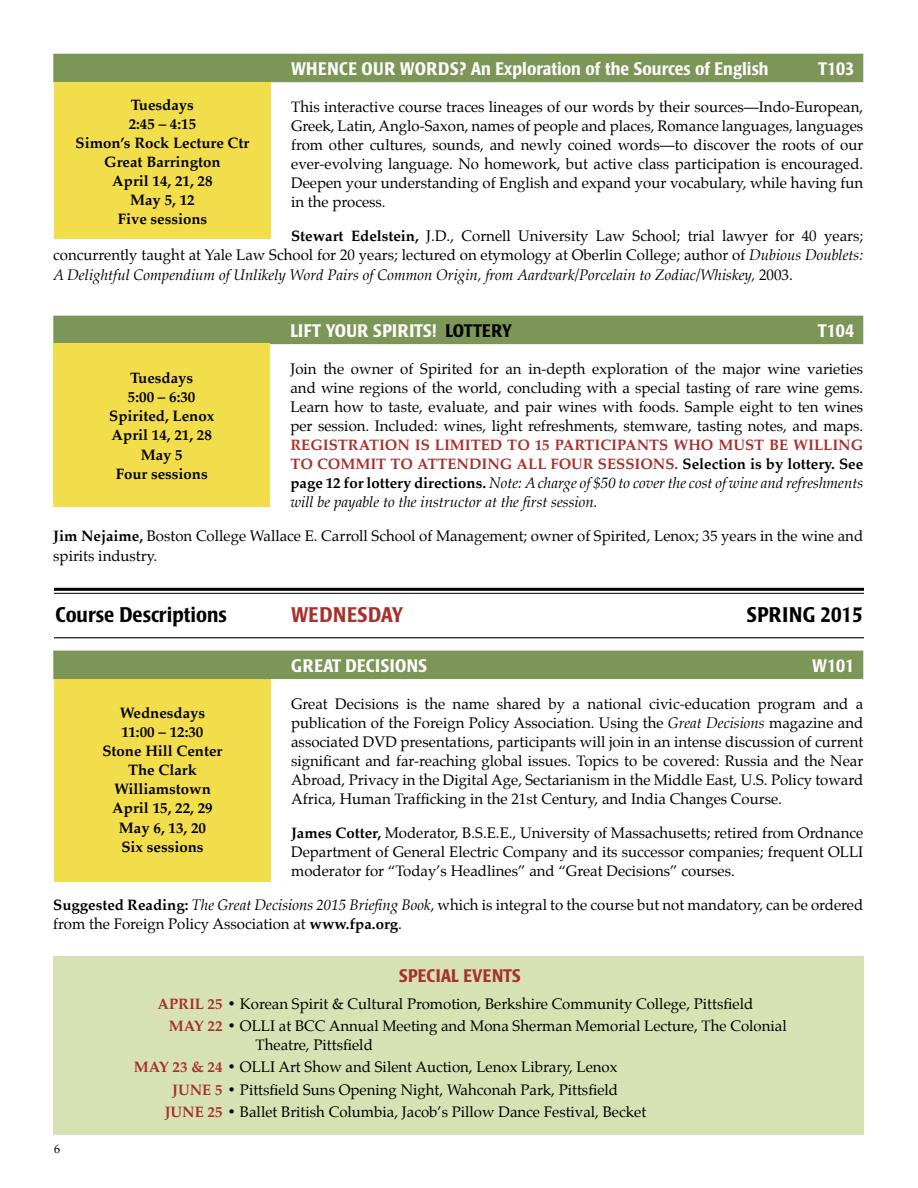
<style>
.page{position:relative;width:918px;height:1188px;background:#fff}
.page>*{position:absolute;margin:0;border:0;box-sizing:border-box;transform-origin:0 0}
.t1{font:500 condensed 21px "Poppl Laudatio";color:#000}
.t2{font:500 condensed 21px "Poppl Laudatio";letter-spacing:.02em;color:#000}
.t3{font:500 condensed 21px "Poppl Laudatio";letter-spacing:.01em;color:#a8302c}
.t4{font:500 condensed 18px "Poppl Laudatio";color:#fff}
.t5{font:500 condensed 18px "Poppl Laudatio";letter-spacing:.02em;color:#fff}
.t6{font:500 condensed 18px "Poppl Laudatio";color:#a8302c}
.t7{font:15px/19px "Palatino";color:#000;text-align:justify}
.t8{font:italic 15px/19px "Palatino";color:#000;text-align:justify}
.t9{font:700 15px/19px "Palatino";color:#000;text-align:center}
.t10{font:12px "Palatino";color:#000}
.s1{font-weight:700}
.s2{font-style:italic}
.s3{color:#000}
.s4{font-weight:700;font-style:normal;color:#a8302c}
.s5{font-weight:700;font-style:normal}
.s6{font-weight:700;color:#a8302c}
</style>
<div class="page">
<div style="left:53px;top:957px;width:810px;height:178px;background:#d6e2b3"></div>
<hr style="left:54px;top:588px;width:810px;height:3px;background:#000">
<hr style="left:54px;top:593px;width:810px;height:1px;background:#000">
<hr style="left:54px;top:637px;width:810px;height:1px;background:#000">
<div style="left:53px;top:54px;width:810px;height:28px;background:#7c9658"></div>
<div style="left:53px;top:316px;width:810px;height:28px;background:#7c9658"></div>
<div style="left:54px;top:82px;width:217px;height:157px;background:#f2dd4b"></div>
<div style="left:53px;top:343px;width:217px;height:163px;background:#f2dd4b"></div>
<div style="left:54px;top:676px;width:217px;height:206px;background:#f2dd4b"></div>
<div style="left:53px;top:651px;width:810px;height:28px;background:#7c9658"></div>
<p class="t4" style="left:291px;top:58px;width:479px">WHENCE OUR WORDS? An Exploration of the Sources of English</p>
<p class="t4" style="left:818px;top:58px;width:37px">T103</p>
<p class="t7" style="left:291px;top:97px;width:574px">This interactive course traces lineages of our words by their sources—Indo-European, Greek, Latin, Anglo-Saxon, names of people and places, Romance languages, languages from other cultures, sounds, and newly coined words—to discover the roots of our ever-evolving language. No homework, but active class participation is encouraged.<br>Deepen your understanding of English and expand your vocabulary, while having fun in the process.</p>
<p class="t7" style="left:53px;top:227px;width:811px;text-indent:238px"><span class="s1">Stewart Edelstein,</span> J.D., Cornell University Law School; trial lawyer for 40 years; concurrently taught at Yale Law School for 20 years; lectured on etymology at Oberlin College; author of <span class="s2">Dubious Doublets:<br>A Delightful Compendium of Unlikely Word Pairs of Common Origin, from Aardvark/Porcelain to Zodiac/Whiskey,</span> 2003.</p>
<p class="t9" style="left:76px;top:95px;width:175px">Tuesdays<br>2:45 – 4:15<br>Simon’s Rock Lecture Ctr<br>Great Barrington<br>April 14, 21, 28<br>May 5, 12<br>Five sessions</p>
<p class="t5" style="left:290px;top:320px;width:223px">LIFT YOUR SPIRITS! <span class="s3">LOTTERY</span></p>
<p class="t4" style="left:818px;top:320px;width:38px">T104</p>
<p class="t7" style="left:290px;top:359px;width:574px">Join the owner of Spirited for an in-depth exploration of the major wine varieties and wine regions of the world, concluding with a special tasting of rare wine gems.<br>Learn how to taste, evaluate, and pair wines with foods. Sample eight to ten wines per session. Included: wines, light refreshments, stemware, tasting notes, and maps.</p>
<p class="t8" style="left:290px;top:436px;width:574px"><span class="s4">REGISTRATION IS LIMITED TO 15 PARTICIPANTS WHO MUST BE WILLING TO COMMIT TO ATTENDING ALL FOUR SESSIONS.</span> <span class="s5">Selection is by lottery. See page 12 for lottery directions.</span> Note: A charge of $50 to cover the cost of wine and refreshments will be payable to the instructor at the first session.</p>
<p class="t7" style="left:53px;top:527px;width:811px"><span class="s1">Jim Nejaime,</span> Boston College Wallace E. Carroll School of Management; owner of Spirited, Lenox; 35 years in the wine and spirits industry.</p>
<p class="t9" style="left:109px;top:368px;width:106px">Tuesdays<br>5:00 – 6:30<br>Spirited, Lenox<br>April 14, 21, 28<br>May 5<br>Four sessions</p>
<h1 class="t1" style="left:56px;top:603px;width:173px">Course Descriptions</h1>
<h1 class="t3" style="left:291px;top:603px;width:114px">WEDNESDAY</h1>
<h1 class="t2" style="left:747px;top:603px;width:117px">SPRING 2015</h1>
<p class="t5" style="left:291px;top:655px;width:138px">GREAT DECISIONS</p>
<p class="t4" style="left:812px;top:655px;width:43px">W101</p>
<p class="t7" style="left:291px;top:694px;width:574px">Great Decisions is the name shared by a national civic-education program and a publication of the Foreign Policy Association. Using the <span class="s2">Great Decisions</span> magazine and associated DVD presentations, participants will join in an intense discussion of current significant and far-reaching global issues. Topics to be covered: Russia and the Near Abroad, Privacy in the Digital Age, Sectarianism in the Middle East, U.S. Policy toward Africa, Human Trafficking in the 21st Century, and India Changes Course.</p>
<p class="t7" style="left:291px;top:824px;width:574px"><span class="s1">James Cotter,</span> Moderator, B.S.E.E., University of Massachusetts; retired from Ordnance Department of General Electric Company and its successor companies; frequent OLLI moderator for “Today’s Headlines” and “Great Decisions” courses.</p>
<p class="t7" style="left:53px;top:896px;width:811px"><span class="s1">Suggested Reading:</span> <span class="s2">The Great Decisions 2015 Briefing Book</span>, which is integral to the course but not mandatory, can be ordered from the Foreign Policy Association at <span class="s1">www.fpa.org</span>.</p>
<p class="t6" style="left:399px;top:966px;width:124px">SPECIAL EVENTS</p>
<p class="t7" style="left:169px;top:992px;width:619px;line-height:22.4px;text-indent:-11px"><span class="s6">APRIL 25</span> <span class="s1">•</span> Korean Spirit &amp; Cultural Promotion, Berkshire Community College, Pittsfield<br><span class="s6">MAY 22</span> <span class="s1">•</span> OLLI at BCC Annual Meeting and Mona Sherman Memorial Lecture, The Colonial</p>
<p class="t7" style="left:256px;top:1035px;width:119px">Theatre, Pittsfield</p>
<p class="t7" style="left:134px;top:1058px;width:485px"><span class="s6">MAY 23 &amp; 24</span> <span class="s1">•</span> OLLI Art Show and Silent Auction, Lenox Library, Lenox</p>
<p class="t7" style="left:172px;top:1080px;width:447px"><span class="s6">JUNE 5</span> <span class="s1">•</span> Pittsfield Suns Opening Night, Wahconah Park, Pittsfield</p>
<p class="t7" style="left:165px;top:1102px;width:483px"><span class="s6">JUNE 25</span> <span class="s1">•</span> Ballet British Columbia, Jacob’s Pillow Dance Festival, Becket</p>
<p class="t9" style="left:102px;top:703px;width:121px">Wednesdays<br>11:00 – 12:30<br>Stone Hill Center<br>The Clark<br>Williamstown<br>April 15, 22, 29<br>May 6, 13, 20<br>Six sessions</p>
<p class="t10" style="left:54px;top:1139px;width:7px">6</p>
</div>
